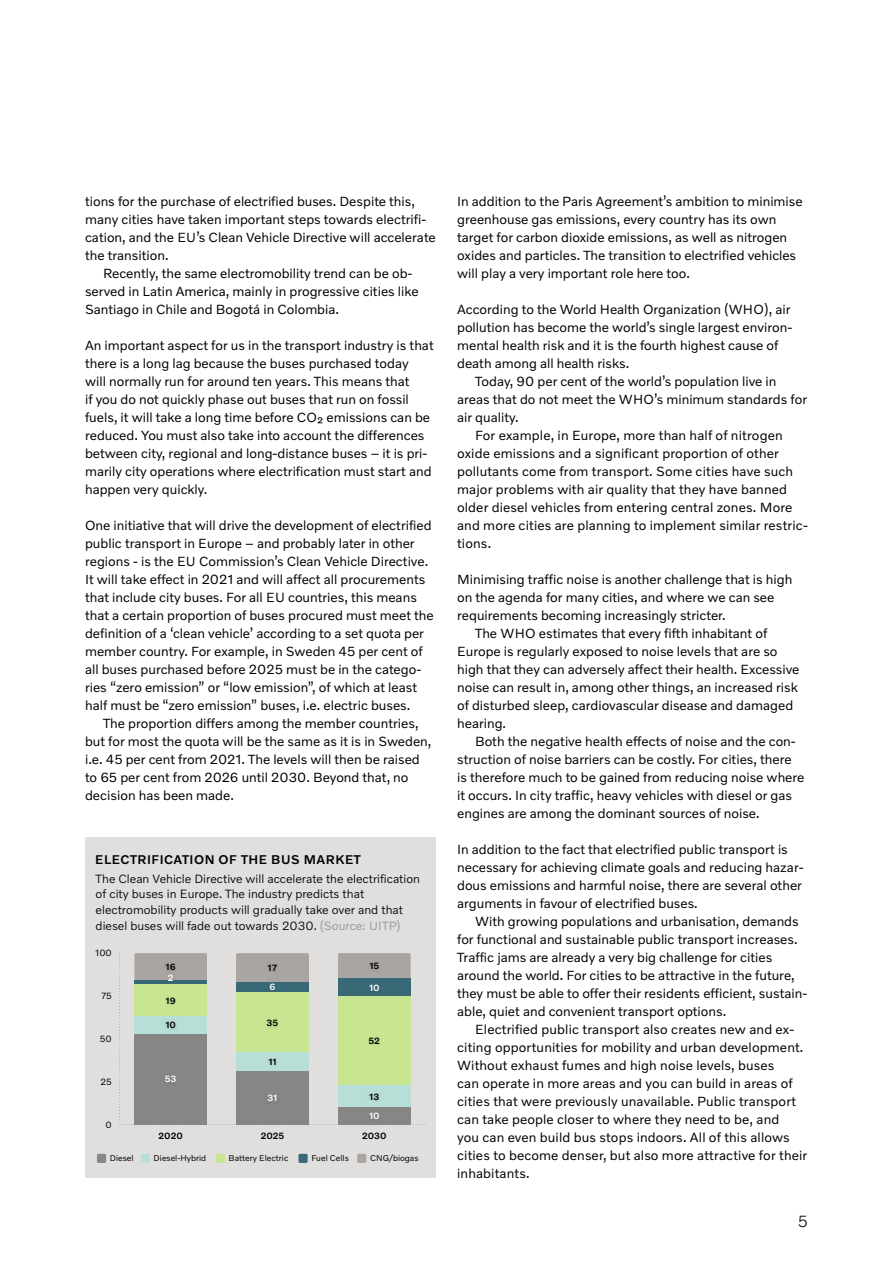
<style>
.page{position:relative;width:893px;height:1263px;background:#fff}
.page>*{position:absolute;margin:0;border:0;box-sizing:border-box;transform-origin:0 0}
.t1{font:300 16.5px "Volvo Novum";color:#000}
.t2{font:13.5px/18px "Volvo Novum";color:#000}
.t3{font:500 12.9px "Volvo Novum";letter-spacing:.04em;color:#000}
.t4{font:300 12.15px/15.9px "Volvo Novum";color:#000}
.t5{font:500 9.3px "Volvo Novum";color:#000}
.t6{font:9.3px "Volvo Novum";color:#000}
.t7{font:500 9.3px "Volvo Novum";color:#fff}
.t8{font:8.55px "Volvo Novum";color:#000}
.s1{color:#929292}
</style>
<div class="page">
<div style="left:85px;top:837px;width:351px;height:341px;background:#e1dfdd"></div>
<svg style="left:119px;top:953px;width:306px;height:172px"></svg>
<img style="left:163px;top:1020px;width:15px;height:13px">
<img style="left:366px;top:1111px;width:16px;height:12px">
<img style="left:265px;top:1093px;width:14px;height:12px">
<img style="left:162px;top:1074px;width:17px;height:12px">
<svg style="left:97px;top:1154px;width:9px;height:9px"></svg>
<svg style="left:141px;top:1154px;width:9px;height:9px"></svg>
<svg style="left:216px;top:1154px;width:9px;height:9px"></svg>
<svg style="left:298px;top:1154px;width:10px;height:9px"></svg>
<svg style="left:357px;top:1154px;width:9px;height:9px"></svg>
<p class="t2" style="left:85px;top:192px;width:332px">tions for the purchase of electrified buses. Despite this,</p>
<p class="t2" style="left:85px;top:210px;width:343px">many cities have taken important steps towards electrifi-</p>
<p class="t2" style="left:85px;top:228px;width:352px">cation, and the EU’s Clean Vehicle Directive will accelerate</p>
<p class="t2" style="left:85px;top:246px;width:85px">the transition.</p>
<p class="t2" style="left:103px;top:264px;width:311px">Recently, the same electromobility trend can be ob-</p>
<p class="t2" style="left:85px;top:282px;width:335px">served in Latin America, mainly in progressive cities like</p>
<p class="t2" style="left:85px;top:300px;width:256px">Santiago in Chile and Bogotá in Colombia.</p>
<p class="t2" style="left:85px;top:336px;width:350px">An important aspect for us in the transport industry is that there is a long lag because the buses purchased today<br>will normally run for around ten years. This means that<br>if you do not quickly phase out buses that run on fossil fuels, it will take a long time before CO₂ emissions can be reduced. You must also take into account the differences between city, regional and long-distance buses – it is pri&shy;marily city operations where electrification must start and happen very quickly.</p>
<p class="t2" style="left:85px;top:516px;width:350px">One initiative that will drive the development of electrified public transport in Europe – and probably later in other regions - is the EU Commission’s Clean Vehicle Directive.<br>It will take effect in 2021 and will affect all procurements that include city buses. For all EU countries, this means that a certain proportion of buses procured must meet the definition of a ‘clean vehicle’ according to a set quota per member country. For example, in Sweden 45 per cent of all buses purchased before 2025 must be in the catego&shy;ries “zero emission” or “low emission”, of which at least half must be “zero emission” buses, i.e. electric buses.</p>
<p class="t2" style="left:85px;top:714px;width:348px;text-indent:18px">The proportion differs among the member countries, but for most the quota will be the same as it is in Sweden, i.e. 45 per cent from 2021. The levels will then be raised to 65 per cent from 2026 until 2030. Beyond that, no decision has been made.</p>
<p class="t3" style="left:95px;top:851px;width:267px">ELECTRIFICATION OF THE BUS MARKET</p>
<p class="t4" style="left:96px;top:870px;width:326px">The Clean Vehicle Directive will accelerate the electrification of city buses in Europe. The industry predicts that electromobility products will gradually take over and that diesel buses will fade out towards 2030. <span class="s1">(Source: UITP)</span></p>
<p class="t6" style="left:95px;top:947px;width:18px">100</p>
<p class="t6" style="left:101px;top:990px;width:12px">75</p>
<p class="t6" style="left:100px;top:1033px;width:13px">50</p>
<p class="t6" style="left:101px;top:1076px;width:13px">25</p>
<p class="t6" style="left:106px;top:1119px;width:8px">0</p>
<p class="t5" style="left:166px;top:961px;width:12px">16</p>
<p class="t5" style="left:268px;top:962px;width:11px">17</p>
<p class="t5" style="left:369px;top:960px;width:11px">15</p>
<p class="t7" style="left:269px;top:981px;width:7px">6</p>
<p class="t7" style="left:369px;top:981px;width:12px">10</p>
<p class="t7" style="left:168px;top:972px;width:7px">2</p>
<p class="t5" style="left:166px;top:994px;width:12px">19</p>
<p class="t5" style="left:165px;top:1019px;width:12px">10</p>
<p class="t7" style="left:165px;top:1073px;width:13px">53</p>
<p class="t5" style="left:267px;top:1017px;width:13px">35</p>
<p class="t5" style="left:268px;top:1056px;width:10px">11</p>
<p class="t7" style="left:268px;top:1092px;width:11px">31</p>
<p class="t5" style="left:369px;top:1035px;width:13px">52</p>
<p class="t5" style="left:369px;top:1090px;width:12px">13</p>
<p class="t7" style="left:369px;top:1110px;width:12px">10</p>
<p class="t5" style="left:159px;top:1129px;width:26px">2020</p>
<p class="t5" style="left:261px;top:1129px;width:25px">2025</p>
<p class="t5" style="left:362px;top:1129px;width:26px">2030</p>
<p class="t8" style="left:110px;top:1153px;width:25px">Diesel</p>
<p class="t8" style="left:154px;top:1153px;width:54px">Diesel-Hybrid</p>
<p class="t8" style="left:229px;top:1153px;width:61px">Battery Electric</p>
<p class="t8" style="left:311px;top:1153px;width:39px">Fuel Cells</p>
<p class="t8" style="left:370px;top:1153px;width:50px">CNG/biogas</p>
<p class="t2" style="left:457px;top:192px;width:347px">In addition to the Paris Agreement’s ambition to minimise greenhouse gas emissions, every country has its own target for carbon dioxide emissions, as well as nitrogen oxides and particles. The transition to electrified vehicles will play a very important role here too.</p>
<p class="t2" style="left:457px;top:299px;width:337px">According to the World Health Organization (WHO), air pollution has become the world’s single largest environ&shy;mental health risk and it is the fourth highest cause of death among all health risks.</p>
<p class="t2" style="left:475px;top:371px;width:303px">Today, 90 per cent of the world’s population live in</p>
<p class="t2" style="left:457px;top:389px;width:351px">areas that do not meet the WHO’s minimum standards for</p>
<p class="t2" style="left:457px;top:407px;width:63px">air quality.</p>
<p class="t2" style="left:475px;top:425px;width:309px">For example, in Europe, more than half of nitrogen</p>
<p class="t2" style="left:457px;top:443px;width:323px">oxide emissions and a significant proportion of other</p>
<p class="t2" style="left:457px;top:461px;width:337px">pollutants come from transport. Some cities have such</p>
<p class="t2" style="left:457px;top:479px;width:331px">major problems with air quality that they have banned</p>
<p class="t2" style="left:457px;top:497px;width:337px">older diesel vehicles from entering central zones. More</p>
<p class="t2" style="left:457px;top:515px;width:352px">and more cities are planning to implement similar restric-</p>
<p class="t2" style="left:457px;top:533px;width:36px">tions.</p>
<p class="t2" style="left:457px;top:569px;width:337px">Minimising traffic noise is another challenge that is high</p>
<p class="t2" style="left:457px;top:587px;width:319px">on the agenda for many cities, and where we can see</p>
<p class="t2" style="left:457px;top:605px;width:270px">requirements becoming increasingly stricter.</p>
<p class="t2" style="left:475px;top:623px;width:294px">The WHO estimates that every fifth inhabitant of</p>
<p class="t2" style="left:457px;top:641px;width:322px">Europe is regularly exposed to noise levels that are so</p>
<p class="t2" style="left:457px;top:659px;width:344px">high that they can adversely affect their health. Excessive</p>
<p class="t2" style="left:457px;top:677px;width:342px">noise can result in, among other things, an increased risk</p>
<p class="t2" style="left:457px;top:695px;width:338px">of disturbed sleep, cardiovascular disease and damaged</p>
<p class="t2" style="left:457px;top:713px;width:51px">hearing.</p>
<p class="t2" style="left:475px;top:731px;width:322px">Both the negative health effects of noise and the con-</p>
<p class="t2" style="left:457px;top:749px;width:336px">struction of noise barriers can be costly. For cities, there</p>
<p class="t2" style="left:457px;top:767px;width:349px">is therefore much to be gained from reducing noise where</p>
<p class="t2" style="left:457px;top:785px;width:336px">it occurs. In city traffic, heavy vehicles with diesel or gas</p>
<p class="t2" style="left:457px;top:803px;width:304px">engines are among the dominant sources of noise.</p>
<p class="t2" style="left:457px;top:839px;width:348px">In addition to the fact that electrified public transport is necessary for achieving climate goals and reducing hazar&shy;dous emissions and harmful noise, there are several other arguments in favour of electrified buses.</p>
<p class="t2" style="left:457px;top:911px;width:351px;text-indent:18px">With growing populations and urbanisation, demands for functional and sustainable public transport increases.<br>Traffic jams are already a very big challenge for cities around the world. For cities to be attractive in the future, they must be able to offer their residents efficient, sustain&shy;able, quiet and convenient transport options.</p>
<p class="t2" style="left:457px;top:1019px;width:352px;text-indent:18px">Electrified public transport also creates new and ex&shy;citing opportunities for mobility and urban development.<br>Without exhaust fumes and high noise levels, buses<br>can operate in more areas and you can build in areas of cities that were previously unavailable. Public transport can take people closer to where they need to be, and<br>you can even build bus stops indoors. All of this allows cities to become denser, but also more attractive for their inhabitants.</p>
<p class="t1" style="left:798px;top:1210px;width:12px">5</p>
</div>
